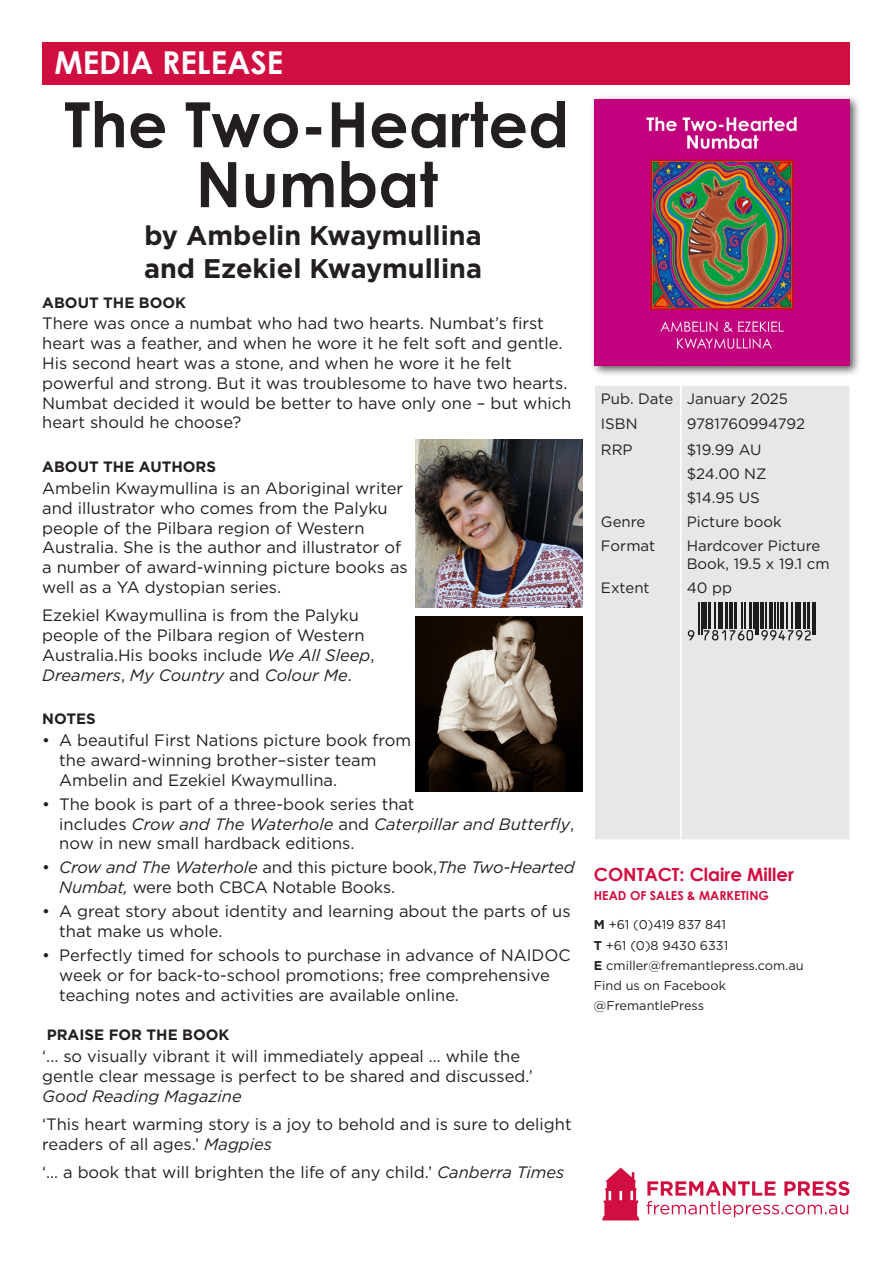
<style>
.page{position:relative;width:893px;height:1263px;background:#fff}
.page>*{position:absolute;margin:0;border:0;box-sizing:border-box;transform-origin:0 0}
.Red_Banner_Text{font:700 31.5px "Century Gothic";color:#fff}
.Author{font:700 27px/32.4px "Gotham";color:#231f20}
.Contact_H1{font:700 18.15px "Century Gothic";color:#d10e40}
.BodyCopy{font:16.5px/19.8px "Gotham";color:#231f20}
.BodyCopy_Specs{font:15px/18px "Gotham";color:#231f20}
.t1{font:700 15px "Gotham";color:#231f20}
.Contact_Body{font:12.75px/20.2px "Gotham";color:#231f20}
.Contact_H2{font:700 12.45px "Century Gothic";color:#d10e40}
.s1{font-style:italic}
.s2{font-weight:700}
</style>
<div class="page">
<div style="left:43px;top:43px;width:807px;height:42px;background:#d10e40"></div>
<img style="left:416px;top:440px;width:166px;height:167px">
<div style="left:590px;top:94px;width:271px;height:283px;background:#231f20;opacity:.75"></div>
<img style="left:595px;top:100px;width:254px;height:266px">
<svg style="left:646px;top:1181px;width:203px;height:36px"></svg>
<svg style="left:602px;top:1167px;width:37px;height:53px"></svg>
<div style="left:595px;top:386px;width:254px;height:453px;background:#e6e7e9"></div>
<svg style="left:680px;top:386px;width:1px;height:147px"></svg>
<hr style="left:680px;top:533px;width:1px;height:42px;background:#fff">
<hr style="left:680px;top:575px;width:1px;height:264px;background:#fff">
<svg style="left:687px;top:602px;width:137px;height:39px"></svg>
<svg style="left:688px;top:630px;width:6px;height:10px"></svg>
<hr style="left:699px;top:602px;width:1px;height:32px;background:#231f20">
<hr style="left:701px;top:602px;width:1px;height:32px;background:#231f20">
<hr style="left:703px;top:602px;width:4px;height:26px;background:#231f20">
<svg style="left:704px;top:602px;width:50px;height:38px;background:#7e7d7e"></svg>
<hr style="left:755px;top:602px;width:2px;height:32px;background:#231f20">
<hr style="left:758px;top:602px;width:1px;height:32px;background:#231f20">
<hr style="left:760px;top:602px;width:4px;height:26px;background:#231f20">
<svg style="left:761px;top:602px;width:50px;height:38px;background:#807f80"></svg>
<hr style="left:803px;top:602px;width:3px;height:26px;background:#231f20">
<hr style="left:807px;top:602px;width:3px;height:26px;background:#231f20">
<hr style="left:812px;top:602px;width:1px;height:32px;background:#231f20">
<hr style="left:815px;top:602px;width:1px;height:32px;background:#231f20">
<img style="left:65px;top:102px;width:499px;height:105px">
<img style="left:416px;top:617px;width:166px;height:175px">
<p class="Red_Banner_Text" style="left:55px;top:38px;width:230px">MEDIA RELEASE</p>
<p class="Author" style="left:144px;top:219px;width:339px">by Ambelin Kwaymullina and Ezekiel Kwaymullina</p>
<h1 class="t1" style="left:42px;top:292px;width:145px">ABOUT THE BOOK</h1>
<p class="BodyCopy" style="left:42px;top:313px;width:531px">There was once a numbat who had two hearts. Numbat’s first heart was a feather, and when he wore it he felt soft and gentle.<br>His second heart was a stone, and when he wore it he felt powerful and strong. But it was troublesome to have two hearts.<br>Numbat decided it would be better to have only one – but which heart should he choose?</p>
<h1 class="t1" style="left:42px;top:457px;width:175px">ABOUT THE AUTHORS</h1>
<p class="BodyCopy" style="left:42px;top:478px;width:367px">Ambelin Kwaymullina is an Aboriginal writer and illustrator who comes from the Palyku people of the Pilbara region of Western Australia. She is the author and illustrator of a number of award-winning picture books as well as a YA dystopian series.</p>
<p class="BodyCopy" style="left:42px;top:605px;width:334px">Ezekiel Kwaymullina is from the Palyku people of the Pilbara region of Western Australia.His books include <span class="s1">We All Sleep</span>, <span class="s1">Dreamers</span>, <span class="s1">My Country</span> and <span class="s1">Colour Me</span>.</p>
<h1 class="t1" style="left:42px;top:709px;width:55px">NOTES</h1>
<p class="BodyCopy" style="left:59px;top:730px;width:353px;text-indent:-17px">• A beautiful First Nations picture book from the award-winning brother–sister team<br>Ambelin and Ezekiel Kwaymullina.</p>
<p class="BodyCopy" style="left:59px;top:794px;width:516px;text-indent:-17px">• The book is part of a three-book series that<br>includes <span class="s1">Crow and The Waterhole</span> and <span class="s1">Caterpillar and Butterfly</span>, now in new small hardback editions.</p>
<p class="BodyCopy" style="left:59px;top:857px;width:517px;text-indent:-17px">• <span class="s1">Crow and The Waterhole</span> and this picture book,<span class="s1">The Two-Hearted<br>Numbat,</span> were both CBCA Notable Books.</p>
<p class="BodyCopy" style="left:59px;top:901px;width:513px;text-indent:-17px">• A great story about identity and learning about the parts of us that make us whole.</p>
<p class="BodyCopy" style="left:59px;top:945px;width:513px;text-indent:-17px">• Perfectly timed for schools to purchase in advance of NAIDOC week or for back-to-school promotions; free comprehensive teaching notes and activities are available online.</p>
<h1 class="t1" style="left:47px;top:1025px;width:184px">PRAISE FOR THE BOOK</h1>
<p class="BodyCopy" style="left:42px;top:1046px;width:492px">‘... so visually vibrant it will immediately appeal … while the gentle clear message is perfect to be shared and discussed.’<br><span class="s1">Good Reading Magazine</span></p>
<p class="BodyCopy" style="left:42px;top:1114px;width:531px">‘This heart warming story is a joy to behold and is sure to delight readers of all ages.’ <span class="s1">Magpies</span></p>
<p class="BodyCopy" style="left:42px;top:1162px;width:524px">‘… a book that will brighten the life of any child.’ <span class="s1">Canberra Times</span></p>
<p class="BodyCopy_Specs" style="left:601px;top:389px;width:74px">Pub. Date</p>
<p class="BodyCopy_Specs" style="left:687px;top:389px;width:103px">January 2025</p>
<p class="BodyCopy_Specs" style="left:601px;top:415px;width:38px">ISBN</p>
<p class="BodyCopy_Specs" style="left:687px;top:415px;width:120px">9781760994792</p>
<p class="BodyCopy_Specs" style="left:601px;top:440px;width:33px">RRP</p>
<p class="BodyCopy_Specs" style="left:687px;top:440px;width:76px">$19.99 AU</p>
<p class="BodyCopy_Specs" style="left:687px;top:464px;width:81px">$24.00 NZ</p>
<p class="BodyCopy_Specs" style="left:687px;top:488px;width:74px">$14.95 US</p>
<p class="BodyCopy_Specs" style="left:601px;top:512px;width:46px">Genre</p>
<p class="BodyCopy_Specs" style="left:687px;top:512px;width:96px">Picture book</p>
<p class="BodyCopy_Specs" style="left:601px;top:536px;width:56px">Format</p>
<p class="BodyCopy_Specs" style="left:687px;top:536px;width:144px">Hardcover Picture<br>Book, 19.5 x 19.1 cm</p>
<p class="BodyCopy_Specs" style="left:601px;top:578px;width:50px">Extent</p>
<p class="BodyCopy_Specs" style="left:687px;top:578px;width:47px">40 pp</p>
<p class="Contact_H1" style="left:594px;top:861px;width:202px">CONTACT: Claire Miller</p>
<p class="Contact_H2" style="left:594px;top:886px;width:177px">HEAD OF SALES &amp; MARKETING</p>
<p class="Contact_Body" style="left:594px;top:914px;width:134px"><span class="s2">M</span> +61 (0)419 837 841</p>
<p class="Contact_Body" style="left:594px;top:935px;width:136px"><span class="s2">T</span> +61 (0)8 9430 6331</p>
<p class="Contact_Body" style="left:594px;top:955px;width:211px"><span class="s2">E</span> cmiller@fremantlepress.com.au</p>
<p class="Contact_Body" style="left:594px;top:975px;width:134px">Find us on Facebook @FremantlePress</p>
</div>
